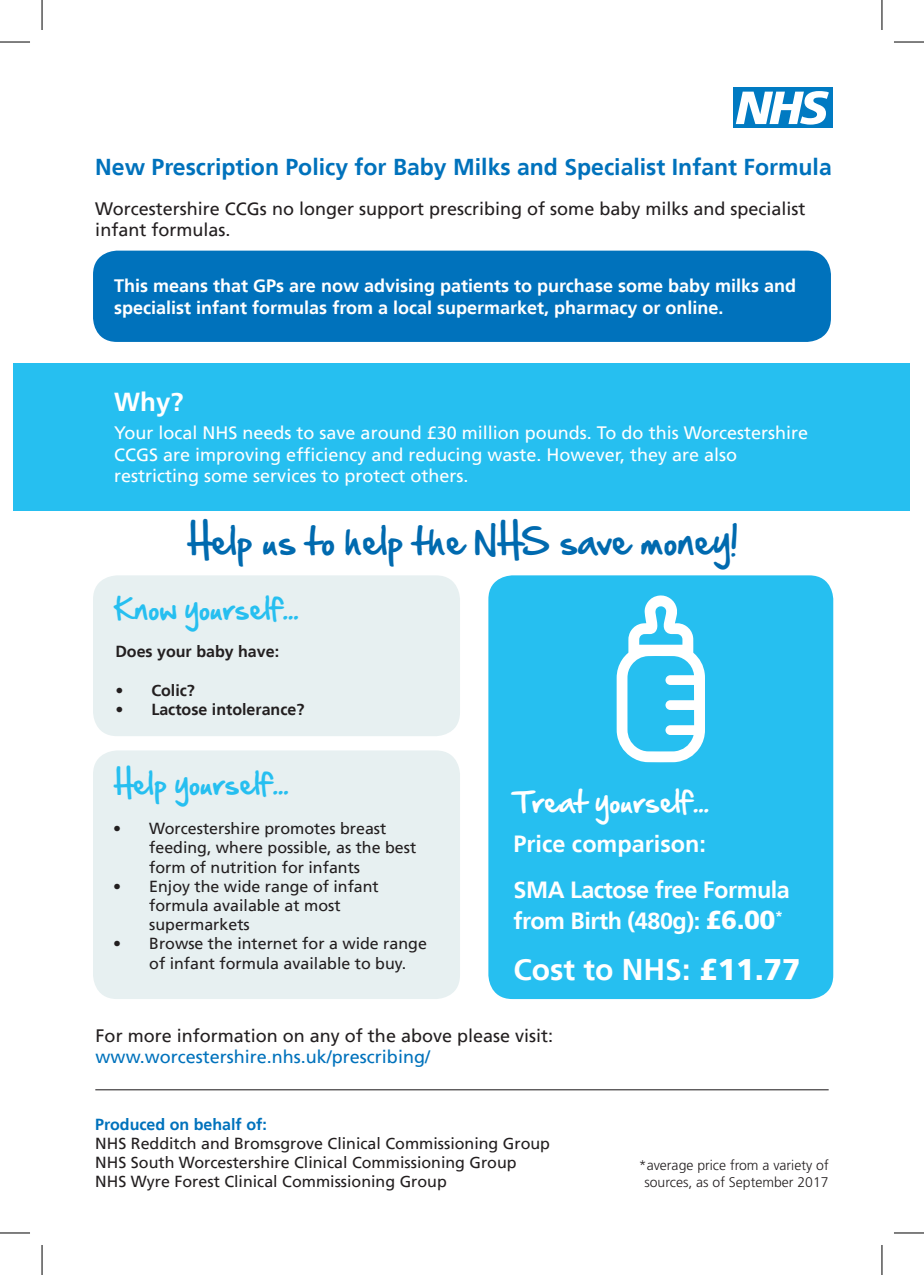
<style>
.page{position:relative;width:924px;height:1275px;background:#fff}
.page>*{position:absolute;margin:0;border:0;box-sizing:border-box;transform-origin:0 0}
.t1{font:32px "Hand Of Sean";color:#006aaf}
.t2{font:700 30px "Frutiger";color:#fff}
.t3{font:26px "Hand Of Sean";color:#26bff0}
.t4{font:26px "Hand Of Sean";color:#fff}
.t5{font:700 26px "Frutiger";color:#fff}
.t6{font:700 23.4px/45.6px "Frutiger";letter-spacing:-.02em;color:#fff}
.t7{font:700 23px "Frutiger";color:#0072bc}
.t8{font:18px/21.6px "Frutiger";color:#fff}
.t9{font:18px/21.6px "Frutiger";color:#231f20}
.t10{font:700 18px/21.6px "Frutiger";color:#fff}
.t11{font:18px "Frutiger";color:#0072bc}
.t12{font:16px/19.2px "Frutiger";color:#231f20}
.t13{font:700 16px "Frutiger";color:#231f20}
.t14{font:700 16px "Frutiger";color:#0072bc}
.t15{font:300 14px/16.8px "Frutiger LT Std";color:#231f20;text-align:center}
.s1{font-family:"Frutiger LT Std";font-weight:900;font-size:26px}
.s2{font-family:"Frutiger LT Std";font-weight:900}
</style>
<div class="page">
<div style="left:488px;top:575px;width:344px;height:424px;background:#26bff0;border-radius:24px"></div>
<div style="left:93px;top:251px;width:737px;height:91px;background:#0072bc;border-radius:24px"></div>
<div style="left:14px;top:363px;width:895px;height:148px;background:#26bff0"></div>
<div style="left:93px;top:575px;width:367px;height:161px;background:#e7f0f1;border-radius:24px"></div>
<div style="left:93px;top:750px;width:367px;height:249px;background:#e7f0f1;border-radius:24px"></div>
<hr style="left:95px;top:1089px;width:733px;height:1px;background:#231f20">
<div style="left:732px;top:88px;width:100px;height:40px;background:#007ac2"></div>
<svg style="left:735px;top:91px;width:93px;height:34px"></svg>
<svg style="left:616px;top:595px;width:88px;height:167px"></svg>
<hr style="left:0;top:42px;width:30px;height:1px;background:#000">
<hr style="left:893px;top:42px;width:30px;height:1px;background:#000">
<hr style="left:0;top:1232px;width:30px;height:1px;background:#000">
<hr style="left:893px;top:1232px;width:30px;height:1px;background:#000">
<hr style="left:42px;top:0;width:1px;height:30px;background:#000">
<hr style="left:42px;top:1245px;width:1px;height:30px;background:#000">
<hr style="left:881px;top:0;width:1px;height:30px;background:#000">
<hr style="left:881px;top:1245px;width:1px;height:30px;background:#000">
<h3 class="t7" style="left:95px;top:153px;width:737px">New Prescription Policy for Baby Milks and Specialist Infant Formula</h3>
<p class="t9" style="left:95px;top:198px;width:711px">Worcestershire CCGs no longer support prescribing of some baby milks and specialist infant formulas.</p>
<p class="t10" style="left:114px;top:275px;width:683px">This means that GPs are now advising patients to purchase some baby milks and specialist infant formulas from a local supermarket, pharmacy or online.</p>
<h3 class="t5" style="left:114px;top:387px;width:71px">Why?</h3>
<p class="t8" style="left:114px;top:422px;width:695px">Your local NHS needs to save around £30 million pounds. To do this Worcestershire<br>CCGS are improving efficiency and reducing waste. However, they are also restricting some services to protect others.</p>
<h1 class="t1" style="left:186px;top:512px;width:552px">Help us to help the NHS save money!</h1>
<h3 class="t3" style="left:113px;top:585px;width:187px">Know yourself...</h3>
<p class="t13" style="left:115px;top:642px;width:165px">Does your baby have:</p>
<p class="t13" style="left:115px;top:681px;width:81px">• Colic?</p>
<p class="t13" style="left:115px;top:700px;width:190px">• Lactose intolerance?</p>
<h3 class="t3" style="left:113px;top:760px;width:177px">Help yourself...</h3>
<p class="t12" style="left:149px;top:819px;width:268px;text-indent:-36px">• Worcestershire promotes breast feeding, where possible, as the best form of nutrition for infants</p>
<p class="t12" style="left:149px;top:876px;width:231px;text-indent:-36px">• Enjoy the wide range of infant formula available at most supermarkets</p>
<p class="t12" style="left:149px;top:934px;width:279px;text-indent:-36px">• Browse the internet for a wide range of infant formula available to buy.</p>
<h3 class="t4" style="left:514px;top:778px;width:196px">Treat yourself...</h3>
<h3 class="t6" style="left:513px;top:821px;width:278px">Price comparison:<br>SMA Lactose free Formula</h3>
<h3 class="t6" style="left:513px;top:898px;width:271px">from Birth (480g): <span class="s1">£6.00</span><sup>*</sup></h3>
<h2 class="t2" style="left:513px;top:952px;width:288px">Cost to NHS: <span class="s2">£11.77</span></h2>
<p class="t9" style="left:96px;top:1024px;width:459px">For more information on any of the above please visit:</p>
<p class="t11" style="left:96px;top:1046px;width:336px">www.worcestershire.nhs.uk/prescribing/</p>
<p class="t14" style="left:95px;top:1114px;width:173px">Produced on behalf of:</p>
<p class="t12" style="left:95px;top:1133px;width:456px">NHS Redditch and Bromsgrove Clinical Commissioning Group<br>NHS South Worcestershire Clinical Commissioning Group<br>NHS Wyre Forest Clinical Commissioning Group</p>
<p class="t15" style="left:638px;top:1157px;width:191px">*average price from a variety of sources, as of September 2017</p>
</div>
